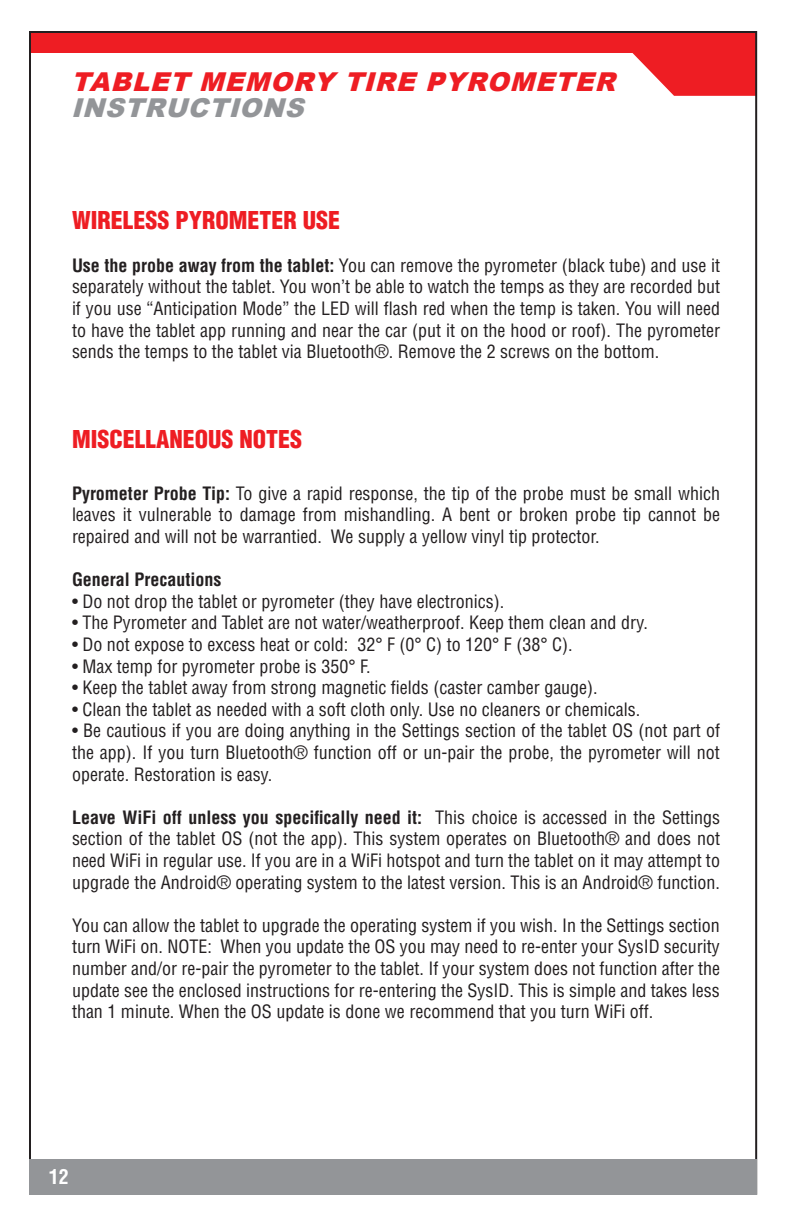
<style>
.page{position:relative;width:792px;height:1224px;background:#fff}
.page>*{position:absolute;margin:0;border:0;box-sizing:border-box;transform-origin:0 0}
.t1{font:italic 900 26px "Arial";color:#ee1d23}
.t2{font:italic 900 26px "Arial";color:#939598}
.t3{font:900 condensed 24px "Helvetica LT Std";color:#ee1d23}
.t4{font:700 condensed 20px "Helvetica LT Std";color:#fff}
.t5{font:condensed 18px/21.6px "Helvetica LT Std";color:#231f20;text-align:justify}
.t6{font:700 condensed 18px "Helvetica LT Std";color:#231f20}
.s1{font-weight:700}
</style>
<div class="page">
<svg style="left:632px;top:53px;width:122px;height:43px"></svg>
<div style="left:29px;top:32px;width:727px;height:21px;background:#ee1d23"></div>
<div style="left:29px;top:1159px;width:728px;height:36px;background:#939598"></div>
<p class="t1" style="left:71px;top:63px;width:555px">TABLET MEMORY TIRE PYROMETER</p>
<p class="t2" style="left:71px;top:89px;width:243px">INSTRUCTIONS</p>
<p class="t3" style="left:72px;top:205px;width:270px">WIRELESS PYROMETER USE</p>
<p class="t5" style="left:72px;top:254px;width:650px"><span class="s1">Use the probe away from the tablet:</span> You can remove the pyrometer (black tube) and use it separately without the tablet. You won’t be able to watch the temps as they are recorded but if you use “Anticipation Mode” the LED will flash red when the temp is taken. You will need to have the tablet app running and near the car (put it on the hood or roof). The pyrometer sends the temps to the tablet via Bluetooth®. Remove the 2 screws on the bottom.</p>
<p class="t3" style="left:72px;top:424px;width:232px">MISCELLANEOUS NOTES</p>
<p class="t5" style="left:72px;top:482px;width:650px"><span class="s1">Pyrometer Probe Tip:</span> To give a rapid response, the tip of the probe must be small which leaves it vulnerable to damage from mishandling. A bent or broken probe tip cannot be repaired and will not be warrantied. We supply a yellow vinyl tip protector.</p>
<p class="t6" style="left:72px;top:568px;width:151px">General Precautions</p>
<p class="t5" style="left:72px;top:590px;width:434px">• Do not drop the tablet or pyrometer (they have electronics).</p>
<p class="t5" style="left:72px;top:612px;width:577px">• The Pyrometer and Tablet are not water/weatherproof. Keep them clean and dry.</p>
<p class="t5" style="left:72px;top:634px;width:502px">• Do not expose to excess heat or cold: 32° F (0° C) to 120° F (38° C).</p>
<p class="t5" style="left:72px;top:655px;width:300px">• Max temp for pyrometer probe is 350° F.</p>
<p class="t5" style="left:72px;top:677px;width:527px">• Keep the tablet away from strong magnetic fields (caster camber gauge).</p>
<p class="t5" style="left:72px;top:698px;width:570px">• Clean the tablet as needed with a soft cloth only. Use no cleaners or chemicals.</p>
<p class="t5" style="left:72px;top:720px;width:650px">• Be cautious if you are doing anything in the Settings section of the tablet OS (not part of the app). If you turn Bluetooth® function off or un-pair the probe, the pyrometer will not operate. Restoration is easy.</p>
<p class="t5" style="left:72px;top:806px;width:650px"><span class="s1">Leave WiFi off unless you specifically need it:</span> This choice is accessed in the Settings section of the tablet OS (not the app). This system operates on Bluetooth® and does not need WiFi in regular use. If you are in a WiFi hotspot and turn the tablet on it may attempt to upgrade the Android® operating system to the latest version. This is an Android® function.</p>
<p class="t5" style="left:72px;top:914px;width:650px">You can allow the tablet to upgrade the operating system if you wish. In the Settings section turn WiFi on. NOTE: When you update the OS you may need to re-enter your SysID security number and/or re-pair the pyrometer to the tablet. If your system does not function after the update see the enclosed instructions for re-entering the SysID. This is simple and takes less than 1 minute. When the OS update is done we recommend that you turn WiFi off.</p>
<p class="t4" style="left:49px;top:1164px;width:21px">12</p>
</div>
